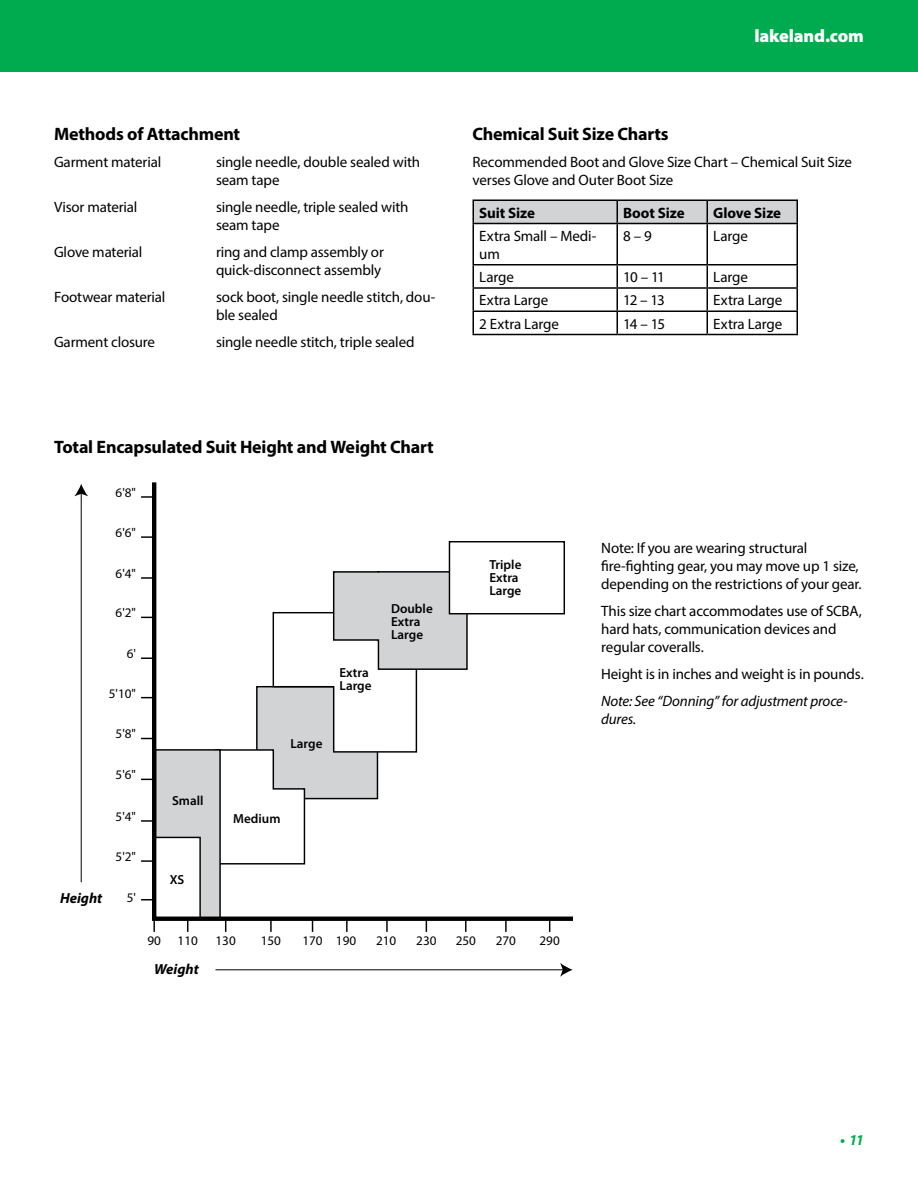
<style>
.page{position:relative;width:918px;height:1188px;background:#fff}
.page>*{position:absolute;margin:0;border:0;box-sizing:border-box;transform-origin:0 0}
.t1{font:700 18px "Myriad Pro";letter-spacing:-.01em;color:#000}
.t2{font:900 18px "Myriad Pro";letter-spacing:-.01em;color:#fff}
.t3{font:15px/18px "Myriad Pro";letter-spacing:-.01em;color:#000}
.t4{font:italic 15px/18px "Myriad Pro";letter-spacing:-.01em;color:#000}
.t5{font:700 15px "Myriad Pro";letter-spacing:-.005em;color:#000}
.t6{font:italic 700 15px "Myriad Pro";color:#00ab4f}
.t7{font:italic 700 14.55px "Myriad Pro";color:#000}
.t8{font:13.2px "Myriad Pro";color:#000}
.t9{font:600 13.2px/13.2px "Myriad Pro";color:#000}
</style>
<div class="page">
<div style="left:0;top:0;width:918px;height:72px;background:#00ab4f"></div>
<svg style="left:150px;top:482px;width:423px;height:441px"></svg>
<svg style="left:153px;top:919px;width:2px;height:13px"></svg>
<svg style="left:141px;top:899px;width:13px;height:1px"></svg>
<svg style="left:141px;top:860px;width:13px;height:2px"></svg>
<svg style="left:141px;top:820px;width:13px;height:2px"></svg>
<svg style="left:141px;top:779px;width:13px;height:1px"></svg>
<svg style="left:141px;top:738px;width:13px;height:1px"></svg>
<svg style="left:141px;top:697px;width:13px;height:1px"></svg>
<svg style="left:141px;top:658px;width:13px;height:1px"></svg>
<svg style="left:141px;top:617px;width:13px;height:1px"></svg>
<svg style="left:141px;top:577px;width:13px;height:2px"></svg>
<svg style="left:141px;top:536px;width:13px;height:2px"></svg>
<svg style="left:141px;top:496px;width:13px;height:2px"></svg>
<svg style="left:187px;top:919px;width:1px;height:13px"></svg>
<svg style="left:225px;top:919px;width:1px;height:13px"></svg>
<svg style="left:270px;top:919px;width:2px;height:13px"></svg>
<svg style="left:312px;top:919px;width:1px;height:13px"></svg>
<svg style="left:346px;top:919px;width:2px;height:13px"></svg>
<svg style="left:386px;top:919px;width:2px;height:13px"></svg>
<svg style="left:426px;top:919px;width:1px;height:13px"></svg>
<svg style="left:465px;top:919px;width:1px;height:13px"></svg>
<svg style="left:505px;top:919px;width:2px;height:13px"></svg>
<svg style="left:549px;top:919px;width:1px;height:13px"></svg>
<hr style="left:215px;top:969px;width:349px;height:1px;background:#000">
<svg style="left:560px;top:963px;width:13px;height:14px"></svg>
<hr style="left:81px;top:493px;width:1px;height:389px;background:#000">
<svg style="left:74px;top:484px;width:14px;height:12px"></svg>
<div style="left:474px;top:201px;width:322px;height:22px;background:#d1d3d4"></div>
<hr style="left:472px;top:200px;width:145px;height:1px;background:#000">
<hr style="left:472px;top:201px;width:2px;height:22px;background:#000">
<hr style="left:617px;top:200px;width:90px;height:1px;background:#000">
<hr style="left:616px;top:201px;width:2px;height:22px;background:#000">
<hr style="left:707px;top:200px;width:91px;height:1px;background:#000">
<hr style="left:706px;top:201px;width:2px;height:22px;background:#000">
<hr style="left:796px;top:201px;width:2px;height:22px;background:#000">
<hr style="left:472px;top:223px;width:145px;height:1px;background:#000">
<hr style="left:472px;top:224px;width:2px;height:40px;background:#000">
<hr style="left:617px;top:223px;width:90px;height:1px;background:#000">
<hr style="left:616px;top:224px;width:2px;height:40px;background:#000">
<hr style="left:707px;top:223px;width:91px;height:1px;background:#000">
<hr style="left:706px;top:224px;width:2px;height:40px;background:#000">
<hr style="left:796px;top:224px;width:2px;height:40px;background:#000">
<hr style="left:472px;top:264px;width:145px;height:2px;background:#000">
<hr style="left:472px;top:266px;width:2px;height:21px;background:#000">
<hr style="left:617px;top:264px;width:90px;height:2px;background:#000">
<hr style="left:616px;top:266px;width:2px;height:21px;background:#000">
<hr style="left:707px;top:264px;width:91px;height:2px;background:#000">
<hr style="left:706px;top:266px;width:2px;height:21px;background:#000">
<hr style="left:796px;top:266px;width:2px;height:21px;background:#000">
<hr style="left:472px;top:287px;width:145px;height:2px;background:#000">
<hr style="left:472px;top:289px;width:2px;height:21px;background:#000">
<hr style="left:617px;top:287px;width:90px;height:2px;background:#000">
<hr style="left:616px;top:289px;width:2px;height:21px;background:#000">
<hr style="left:707px;top:287px;width:91px;height:2px;background:#000">
<hr style="left:706px;top:289px;width:2px;height:21px;background:#000">
<hr style="left:796px;top:289px;width:2px;height:21px;background:#000">
<hr style="left:472px;top:310px;width:145px;height:2px;background:#000">
<hr style="left:472px;top:312px;width:2px;height:22px;background:#000">
<hr style="left:617px;top:310px;width:90px;height:2px;background:#000">
<hr style="left:616px;top:312px;width:2px;height:22px;background:#000">
<hr style="left:707px;top:310px;width:91px;height:2px;background:#000">
<hr style="left:706px;top:312px;width:2px;height:22px;background:#000">
<hr style="left:796px;top:312px;width:2px;height:22px;background:#000">
<hr style="left:472px;top:334px;width:145px;height:1px;background:#000">
<hr style="left:617px;top:334px;width:90px;height:1px;background:#000">
<hr style="left:707px;top:334px;width:91px;height:1px;background:#000">
<p class="t1" style="left:54px;top:122px;width:188px">Methods of Attachment</p>
<p class="t3" style="left:54px;top:152px;width:109px">Garment material</p>
<p class="t3" style="left:216px;top:152px;width:206px">single needle, double sealed with seam tape</p>
<p class="t3" style="left:54px;top:197px;width:85px">Visor material</p>
<p class="t3" style="left:216px;top:197px;width:194px">single needle, triple sealed with seam tape</p>
<p class="t3" style="left:54px;top:242px;width:90px">Glove material</p>
<p class="t3" style="left:216px;top:242px;width:169px">ring and clamp assembly or quick-disconnect assembly</p>
<p class="t3" style="left:54px;top:287px;width:113px">Footwear material</p>
<p class="t3" style="left:216px;top:287px;width:221px">sock boot, single needle stitch, dou&shy;ble sealed</p>
<p class="t3" style="left:54px;top:332px;width:103px">Garment closure</p>
<p class="t3" style="left:216px;top:332px;width:200px">single needle stitch, triple sealed</p>
<p class="t1" style="left:54px;top:435px;width:381px">Total Encapsulated Suit Height and Weight Chart</p>
<p class="t8" style="left:116px;top:484px;width:22px">6'8"</p>
<p class="t8" style="left:116px;top:525px;width:22px">6'6"</p>
<p class="t8" style="left:116px;top:565px;width:22px">6'4"</p>
<p class="t8" style="left:116px;top:605px;width:22px">6'2"</p>
<p class="t8" style="left:127px;top:646px;width:11px">6'</p>
<p class="t8" style="left:109px;top:685px;width:29px">5'10"</p>
<p class="t8" style="left:116px;top:726px;width:22px">5'8"</p>
<p class="t8" style="left:116px;top:767px;width:22px">5'6"</p>
<p class="t8" style="left:116px;top:808px;width:22px">5'4"</p>
<p class="t7" style="left:60px;top:888px;width:44px">Height</p>
<p class="t8" style="left:116px;top:849px;width:22px">5'2"</p>
<p class="t8" style="left:127px;top:889px;width:11px">5'</p>
<p class="t9" style="left:172px;top:794px;width:33px">Small</p>
<p class="t9" style="left:170px;top:873px;width:16px">XS</p>
<p class="t9" style="left:340px;top:666px;width:34px">Extra<br>Large</p>
<p class="t9" style="left:290px;top:737px;width:34px">Large</p>
<p class="t9" style="left:391px;top:601px;width:43px">Double<br>Extra<br>Large</p>
<p class="t9" style="left:233px;top:812px;width:49px">Medium</p>
<p class="t2" style="left:755px;top:24px;width:111px">lakeland.com</p>
<p class="t1" style="left:472px;top:122px;width:198px">Chemical Suit Size Charts</p>
<p class="t3" style="left:472px;top:152px;width:381px">Recommended Boot and Glove Size Chart – Chemical Suit Size verses Glove and Outer Boot Size</p>
<p class="t5" style="left:479px;top:203px;width:57px">Suit Size</p>
<p class="t5" style="left:623px;top:203px;width:63px">Boot Size</p>
<p class="t5" style="left:713px;top:203px;width:69px">Glove Size</p>
<p class="t3" style="left:479px;top:226px;width:119px">Extra Small – Medi&shy;um</p>
<p class="t3" style="left:623px;top:226px;width:30px">8 – 9</p>
<p class="t3" style="left:713px;top:226px;width:36px">Large</p>
<p class="t3" style="left:479px;top:268px;width:36px">Large</p>
<p class="t3" style="left:623px;top:268px;width:43px">10 – 11</p>
<p class="t3" style="left:713px;top:268px;width:36px">Large</p>
<p class="t3" style="left:479px;top:291px;width:71px">Extra Large</p>
<p class="t3" style="left:623px;top:291px;width:43px">12 – 13</p>
<p class="t3" style="left:713px;top:291px;width:71px">Extra Large</p>
<p class="t3" style="left:479px;top:314px;width:81px">2 Extra Large</p>
<p class="t3" style="left:623px;top:314px;width:43px">14 – 15</p>
<p class="t3" style="left:713px;top:314px;width:71px">Extra Large</p>
<p class="t9" style="left:489px;top:558px;width:34px">Triple<br>Extra<br>Large</p>
<p class="t3" style="left:601px;top:539px;width:262px">Note: If you are wearing structural fire-fighting gear, you may move up 1 size, depending on the restrictions of your gear.</p>
<p class="t3" style="left:601px;top:602px;width:262px">This size chart accommodates use of SCBA, hard hats, communication devices and regular coveralls.</p>
<p class="t3" style="left:601px;top:665px;width:264px">Height is in inches and weight is in pounds.</p>
<p class="t4" style="left:601px;top:692px;width:248px">Note: See “Donning” for adjustment proce&shy;dures.</p>
<p class="t8" style="left:147px;top:932px;width:15px">90</p>
<p class="t8" style="left:178px;top:932px;width:22px">110</p>
<p class="t8" style="left:216px;top:932px;width:22px">130</p>
<p class="t8" style="left:261px;top:932px;width:22px">150</p>
<p class="t8" style="left:302px;top:932px;width:55px">170 190</p>
<p class="t8" style="left:376px;top:932px;width:22px">210</p>
<p class="t8" style="left:416px;top:932px;width:22px">230</p>
<p class="t8" style="left:456px;top:932px;width:22px">250</p>
<p class="t8" style="left:496px;top:932px;width:22px">270</p>
<p class="t8" style="left:540px;top:932px;width:22px">290</p>
<p class="t7" style="left:154px;top:960px;width:46px">Weight</p>
<p class="t6" style="left:840px;top:1130px;width:25px">• 11</p>
</div>
